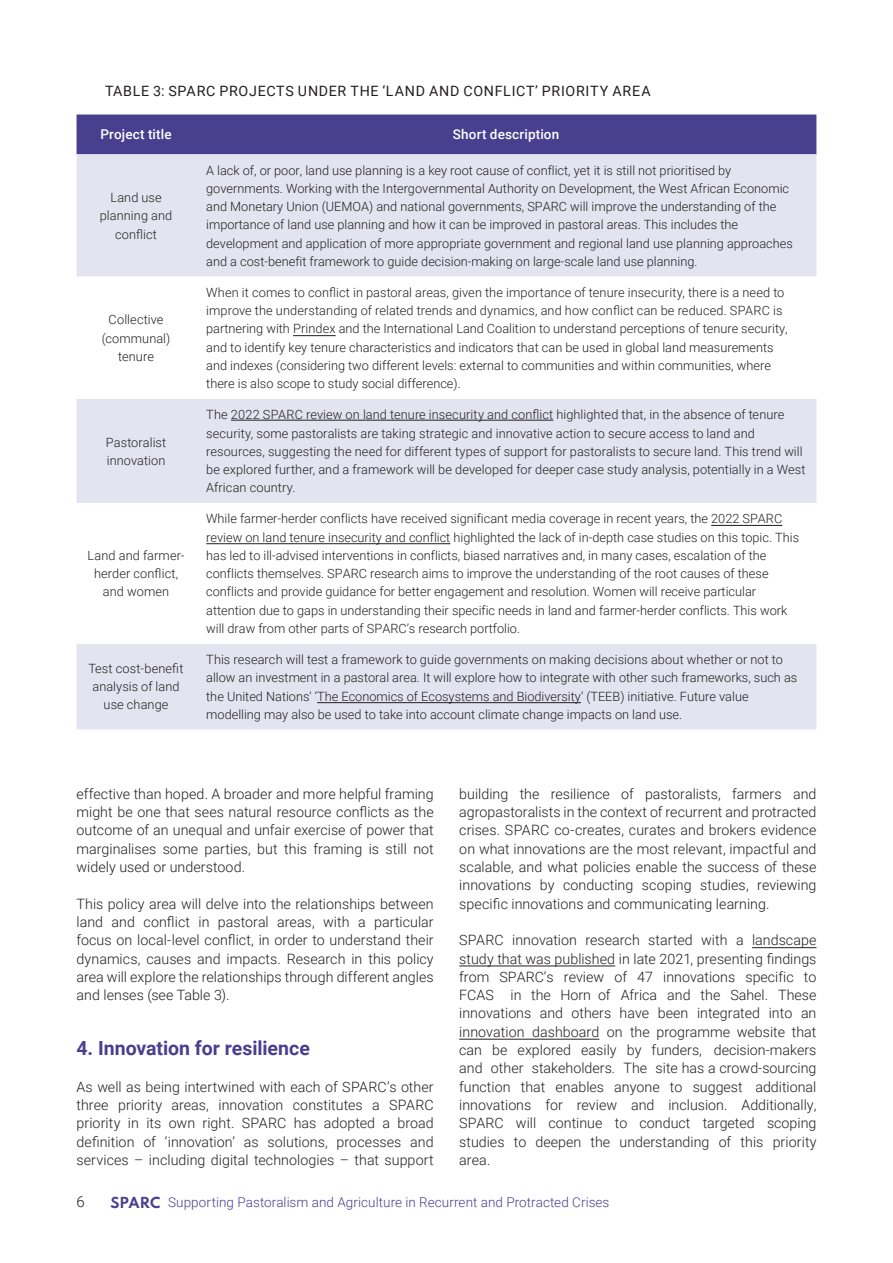
<style>
.page{position:relative;width:893px;height:1263px;background:#fff}
.page>*{position:absolute;margin:0;border:0;box-sizing:border-box;transform-origin:0 0}
.Heading_1{font:700 19.5px "Roboto";color:#483f8f}
.t1{font:300 15px "Roboto";color:#231f20}
.Body_copy{font:300 14.25px/18.3px "Roboto";color:#231f20;text-align:justify}
.Figure_table_box_tit{font:14.25px "Roboto";letter-spacing:.05em;color:#231f20}
.t2{font:300 13.5px "Roboto";letter-spacing:.005em;color:#483f8f}
.Table_horizonal_titl{font:500 13.5px "Roboto";letter-spacing:.01em;color:#fff}
.Table_content{font:300 12.75px/18.3px "Roboto";color:#231f20}
.s1{font-family:"Spartan";font-weight:700}
</style>
<div class="page">
<div style="left:77px;top:114px;width:739px;height:40px;background:#483f8f"></div>
<div style="left:77px;top:154px;width:739px;height:575px;background:#e4e3f0"></div>
<svg style="left:77px;top:277px;width:739px;height:367px"></svg>
<hr style="left:231px;top:420px;width:322px;height:1px;background:#231f20">
<hr style="left:293px;top:335px;width:43px;height:1px;background:#231f20">
<hr style="left:711px;top:525px;width:71px;height:1px;background:#231f20">
<hr style="left:206px;top:543px;width:244px;height:1px;background:#231f20">
<hr style="left:317px;top:702px;width:264px;height:1px;background:#231f20">
<hr style="left:752px;top:947px;width:64px;height:1px;background:#231f20">
<hr style="left:459px;top:965px;width:156px;height:1px;background:#231f20">
<hr style="left:459px;top:1039px;width:140px;height:1px;background:#231f20">
<p class="Figure_table_box_tit" style="left:105px;top:81px;width:547px">TABLE 3: SPARC PROJECTS UNDER THE ‘LAND AND CONFLICT’ PRIORITY AREA</p>
<p class="Table_horizonal_titl" style="left:100px;top:125px;width:73px">Project title</p>
<p class="Table_horizonal_titl" style="left:453px;top:125px;width:108px">Short description</p>
<p class="Table_content" style="left:100px;top:188px;width:74px;text-align:center">Land use planning and conflict</p>
<p class="Table_content" style="left:102px;top:310px;width:70px;text-align:center">Collective (communal) tenure</p>
<p class="Table_content" style="left:106px;top:432px;width:62px">Pastoralist innovation</p>
<p class="Table_content" style="left:88px;top:546px;width:99px;text-align:center">Land and farmer&shy;herder conflict, and women</p>
<p class="Table_content" style="left:206px;top:160px;width:588px">A lack of, or poor, land use planning is a key root cause of conflict, yet it is still not prioritised by governments. Working with the Intergovernmental Authority on Development, the West African Economic and Monetary Union (UEMOA) and national governments, SPARC will improve the understanding of the importance of land use planning and how it can be improved in pastoral areas. This includes the development and application of more appropriate government and regional land use planning approaches and a cost-benefit framework to guide decision-making on large-scale land use planning.</p>
<p class="Table_content" style="left:206px;top:283px;width:583px">When it comes to conflict in pastoral areas, given the importance of tenure insecurity, there is a need to improve the understanding of related trends and dynamics, and how conflict can be reduced. SPARC is partnering with Prindex and the International Land Coalition to understand perceptions of tenure security, and to identify key tenure characteristics and indicators that can be used in global land measurements and indexes (considering two different levels: external to communities and within communities, where there is also scope to study social difference).</p>
<p class="Table_content" style="left:206px;top:405px;width:601px">The 2022 SPARC review on land tenure insecurity and conflict highlighted that, in the absence of tenure security, some pastoralists are taking strategic and innovative action to secure access to land and resources, suggesting the need for different types of support for pastoralists to secure land. This trend will be explored further, and a framework will be developed for deeper case study analysis, potentially in a West African country.</p>
<p class="Table_content" style="left:206px;top:509px;width:594px">While farmer-herder conflicts have received significant media coverage in recent years, the 2022 SPARC review on land tenure insecurity and conflict highlighted the lack of in-depth case studies on this topic. This has led to ill-advised interventions in conflicts, biased narratives and, in many cases, escalation of the conflicts themselves. SPARC research aims to improve the understanding of the root causes of these conflicts and provide guidance for better engagement and resolution. Women will receive particular attention due to gaps in understanding their specific needs in land and farmer-herder conflicts. This work will draw from other parts of SPARC’s research portfolio.</p>
<p class="Table_content" style="left:89px;top:659px;width:96px;text-align:center">Test cost-benefit analysis of land use change</p>
<p class="Table_content" style="left:206px;top:650px;width:593px">This research will test a framework to guide governments on making decisions about whether or not to allow an investment in a pastoral area. It will explore how to integrate with other such frameworks, such as the United Nations' ‘The Economics of Ecosystems and Biodiversity’ (TEEB) initiative. Future value modelling may also be used to take into account climate change impacts on land use.</p>
<p class="Body_copy" style="left:77px;top:784px;width:359px">effective than hoped. A broader and more helpful framing might be one that sees natural resource conflicts as the outcome of an unequal and unfair exercise of power that marginalises some parties, but this framing is still not widely used or understood.</p>
<p class="Body_copy" style="left:77px;top:894px;width:359px">This policy area will delve into the relationships between land and conflict in pastoral areas, with a particular focus on local-level conflict, in order to understand their dynamics, causes and impacts. Research in this policy area will explore the relationships through different angles and lenses (see Table 3).</p>
<p class="Heading_1" style="left:77px;top:1034px;width:235px">4. Innovation for resilience</p>
<p class="Body_copy" style="left:77px;top:1077px;width:359px">As well as being intertwined with each of SPARC’s other three priority areas, innovation constitutes a SPARC priority in its own right. SPARC has adopted a broad definition of ‘innovation’ as solutions, processes and services – including digital technologies – that support</p>
<p class="Body_copy" style="left:459px;top:784px;width:359px">building the resilience of pastoralists, farmers and agropastoralists in the context of recurrent and protracted crises. SPARC co-creates, curates and brokers evidence on what innovations are the most relevant, impactful and scalable, and what policies enable the success of these innovations by conducting scoping studies, reviewing specific innovations and communicating learning.</p>
<p class="Body_copy" style="left:459px;top:930px;width:359px">SPARC innovation research started with a landscape study that was published in late 2021, presenting findings from SPARC’s review of 47 innovations specific to FCAS in the Horn of Africa and the Sahel. These innovations and others have been integrated into an innovation dashboard on the programme website that can be explored easily by funders, decision-makers and other stakeholders. The site has a crowd-sourcing function that enables anyone to suggest additional innovations for review and inclusion. Additionally, SPARC will continue to conduct targeted scoping studies to deepen the understanding of this priority area.</p>
<p class="t1" style="left:77px;top:1191px;width:10px">6</p>
<p class="t2" style="left:110px;top:1193px;width:501px"><span class="s1">SPARC</span> Supporting Pastoralism and Agriculture in Recurrent and Protracted Crises</p>
</div>
